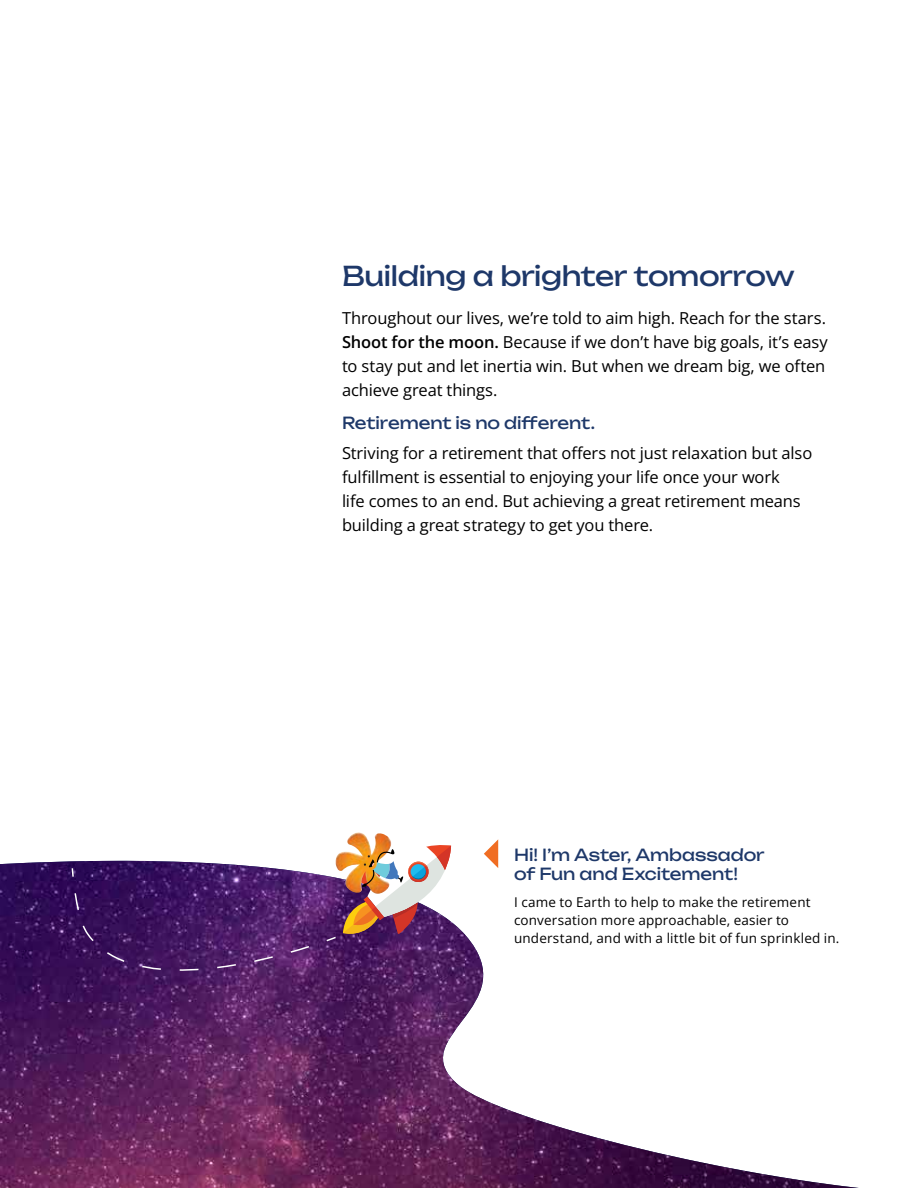
<style>
.page{position:relative;width:918px;height:1188px;background:#fff}
.page>*{position:absolute;margin:0;border:0;box-sizing:border-box;transform-origin:0 0}
.t1{font:27px "Unbounded";letter-spacing:-.015em;color:#1e3869}
.t2{font:16.5px/24px "Open Sans";letter-spacing:-.01em;color:#000}
.t3{font:16.5px/19.5px "Unbounded";letter-spacing:-.005em;color:#1e3869}
.t4{font:13.5px/18px "Open Sans";letter-spacing:.01em;color:#000}
.s1{font-weight:600}
</style>
<div class="page">
<img style="left:0;top:861px;width:859px;height:327px">
<svg style="left:484px;top:839px;width:14px;height:29px"></svg>
<img style="left:335px;top:832px;width:52px;height:64px">
<img style="left:343px;top:836px;width:108px;height:103px">
<svg style="left:71px;top:867px;width:266px;height:123px"></svg>
<h1 class="t1" style="left:342px;top:254px;width:454px">Building a brighter tomorrow</h1>
<p class="t2" style="left:342px;top:305px;width:487px">Throughout our lives, we’re told to aim high. Reach for the stars.<br><span class="s1">Shoot for the moon.</span> Because if we don’t have big goals, it’s easy to stay put and let inertia win. But when we dream big, we often achieve great things.</p>
<p class="t3" style="left:342px;top:411px;width:254px">Retirement is no different.</p>
<p class="t2" style="left:342px;top:441px;width:472px">Striving for a retirement that offers not just relaxation but also fulfillment is essential to enjoying your life once your work<br>life comes to an end. But achieving a great retirement means building a great strategy to get you there.</p>
<p class="t3" style="left:514px;top:844px;width:252px">Hi! I’m Aster, Ambassador of Fun and Excitement!</p>
<p class="t4" style="left:514px;top:893px;width:327px">I came to Earth to help to make the retirement conversation more approachable, easier to understand, and with a little bit of fun sprinkled in.</p>
</div>
